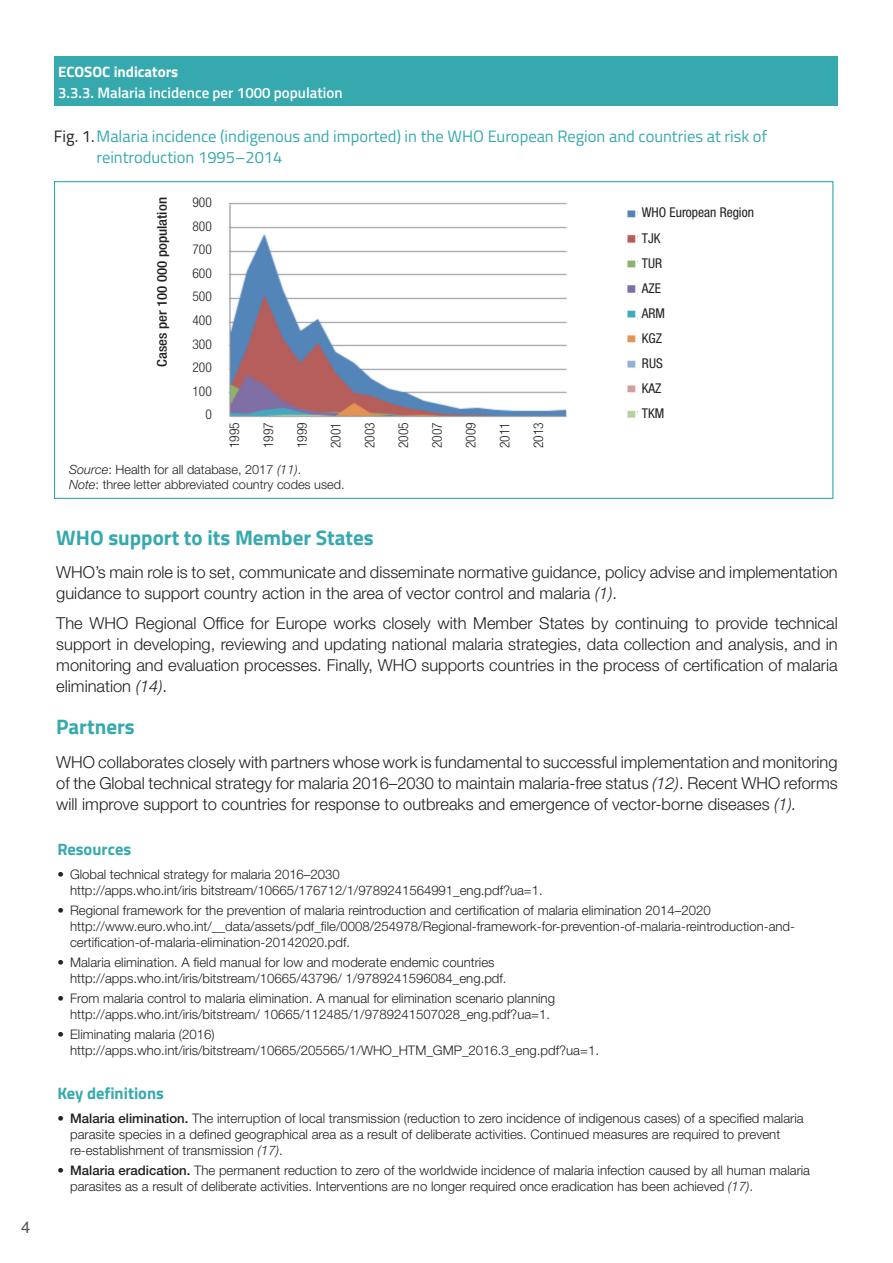
<style>
.page{position:relative;width:893px;height:1263px;background:#fff}
.page>*{position:absolute;margin:0;border:0;box-sizing:border-box;transform-origin:0 0}
.sottotitoli{font:700 21px "Titillium Web";color:#36a9af}
.TESTO_NORMALE{font:300 16.5px/21px "Helvetica Neue LT Std";color:#231f20;text-align:justify}
.TESTO_NORMALE-2{font:16.5px/21px "Titillium Web";color:#36a9af}
.sottotitoli_2{font:700 16.5px "Titillium Web";color:#36a9af}
.t1{font:16.5px "Helvetica";color:#57585a}
.TESTO_NORMALE-3{font:600 15px "Titillium Web";color:#fff}
.TESTO_NORMALE-4{font:700 15px "Titillium Web";color:#fff}
.TESTO_NORMALE-5{font:300 condensed 13.5px "Helvetica Neue LT Std";color:#231f20}
.TESTO_NORMALE-6{font:condensed 13.5px "Helvetica Neue LT Std";color:#231f20}
.TESTO_NORMALE-7{font:500 condensed 13.5px "Helvetica Neue LT Std";color:#231f20;scale:1.1 1}
.TESTO_NORMALE-8{font:300 13.2px/15.9px "Helvetica Neue LT Std";color:#231f20}
.TESTO_NORMALE-9{font:300 12.75px "Helvetica Neue LT Std";color:#231f20}
.s1{color:#231f20}
.s2{font-style:italic}
.s3{font-weight:500}
</style>
<div class="page">
<div style="left:54px;top:56px;width:784px;height:50px;background:#36a9af"></div>
<img style="left:228px;top:202px;width:340px;height:216px">
<img style="left:627px;top:210px;width:9px;height:208px">
<p class="t1" style="left:21px;top:1214px;width:11px">4</p>
<p class="TESTO_NORMALE-4" style="left:58px;top:61px;width:122px">ECOSOC indicators</p>
<p class="TESTO_NORMALE-3" style="left:58px;top:82px;width:286px">3.3.3. Malaria incidence per 1000 population</p>
<p class="TESTO_NORMALE-2" style="left:96px;top:125px;width:672px;text-indent:-43px"><span class="s1">Fig. 1.</span>Malaria incidence (indigenous and imported) in the WHO European Region and countries at risk of reintroduction 1995–2014</p>
<p class="TESTO_NORMALE-7" style="left:154px;top:367px;width:156px;rotate:-90deg">Cases per 100 000 population</p>
<p class="TESTO_NORMALE-5" style="left:192px;top:195px;width:21px">900</p>
<p class="TESTO_NORMALE-5" style="left:192px;top:218px;width:21px">800</p>
<p class="TESTO_NORMALE-5" style="left:192px;top:242px;width:21px">700</p>
<p class="TESTO_NORMALE-5" style="left:192px;top:265px;width:21px">600</p>
<p class="TESTO_NORMALE-5" style="left:192px;top:289px;width:21px">500</p>
<p class="TESTO_NORMALE-5" style="left:192px;top:312px;width:21px">400</p>
<p class="TESTO_NORMALE-5" style="left:192px;top:336px;width:21px">300</p>
<p class="TESTO_NORMALE-5" style="left:192px;top:360px;width:21px">200</p>
<p class="TESTO_NORMALE-5" style="left:192px;top:383px;width:21px">100</p>
<p class="TESTO_NORMALE-5" style="left:205px;top:407px;width:8px">0</p>
<p class="TESTO_NORMALE-5" style="left:227px;top:448px;width:27px;rotate:-90deg">1995</p>
<p class="TESTO_NORMALE-5" style="left:261px;top:448px;width:27px;rotate:-90deg">1997</p>
<p class="TESTO_NORMALE-5" style="left:294px;top:448px;width:27px;rotate:-90deg">1999</p>
<p class="TESTO_NORMALE-5" style="left:328px;top:448px;width:27px;rotate:-90deg">2001</p>
<p class="TESTO_NORMALE-5" style="left:362px;top:448px;width:27px;rotate:-90deg">2003</p>
<p class="TESTO_NORMALE-5" style="left:396px;top:448px;width:27px;rotate:-90deg">2005</p>
<p class="TESTO_NORMALE-5" style="left:429px;top:448px;width:27px;rotate:-90deg">2007</p>
<p class="TESTO_NORMALE-5" style="left:463px;top:448px;width:27px;rotate:-90deg">2009</p>
<p class="TESTO_NORMALE-5" style="left:497px;top:448px;width:27px;rotate:-90deg">2011</p>
<p class="TESTO_NORMALE-5" style="left:531px;top:448px;width:27px;rotate:-90deg">2013</p>
<p class="TESTO_NORMALE-9" style="left:69px;top:462px;width:234px"><span class="s2">Source</span>: Health for all database, 2017 <span class="s2">(11)</span>.</p>
<p class="TESTO_NORMALE-9" style="left:69px;top:477px;width:277px"><span class="s2">Note</span>: three letter abbreviated country codes used.</p>
<p class="TESTO_NORMALE-6" style="left:642px;top:205px;width:114px">WHO European Region</p>
<p class="TESTO_NORMALE-6" style="left:642px;top:230px;width:20px">TJK</p>
<p class="TESTO_NORMALE-6" style="left:642px;top:255px;width:22px">TUR</p>
<p class="TESTO_NORMALE-6" style="left:642px;top:280px;width:21px">AZE</p>
<p class="TESTO_NORMALE-6" style="left:642px;top:305px;width:25px">ARM</p>
<p class="TESTO_NORMALE-6" style="left:642px;top:330px;width:22px">KGZ</p>
<p class="TESTO_NORMALE-6" style="left:642px;top:355px;width:23px">RUS</p>
<p class="TESTO_NORMALE-6" style="left:642px;top:380px;width:21px">KAZ</p>
<p class="TESTO_NORMALE-6" style="left:642px;top:405px;width:24px">TKM</p>
<p class="sottotitoli" style="left:56px;top:521px;width:319px">WHO support to its Member States</p>
<p class="TESTO_NORMALE" style="left:56px;top:562px;width:783px">WHO’s main role is to set, communicate and disseminate normative guidance, policy advise and implementation guidance to support country action in the area of vector control and malaria <span class="s2">(1)</span>.</p>
<p class="TESTO_NORMALE" style="left:56px;top:612px;width:783px">The WHO Regional Office for Europe works closely with Member States by continuing to provide technical support in developing, reviewing and updating national malaria strategies, data collection and analysis, and in monitoring and evaluation processes. Finally, WHO supports countries in the process of certification of malaria elimination <span class="s2">(14)</span>.</p>
<p class="sottotitoli" style="left:56px;top:711px;width:80px">Partners</p>
<p class="TESTO_NORMALE" style="left:56px;top:751px;width:783px">WHO collaborates closely with partners whose work is fundamental to successful implementation and monitoring of the Global technical strategy for malaria 2016–2030 to maintain malaria-free status <span class="s2">(12)</span>. Recent WHO reforms will improve support to countries for response to outbreaks and emergence of vector-borne diseases <span class="s2">(1).</span></p>
<p class="sottotitoli_2" style="left:57px;top:837px;width:75px">Resources</p>
<p class="TESTO_NORMALE-8" style="left:57px;top:866px;width:284px">• Global technical strategy for malaria 2016–2030</p>
<p class="TESTO_NORMALE-8" style="left:70px;top:882px;width:474px">http://apps.who.int/iris bitstream/10665/176712/1/9789241564991_eng.pdf?ua=1.</p>
<p class="TESTO_NORMALE-8" style="left:57px;top:902px;width:655px">• Regional framework for the prevention of malaria reintroduction and certification of malaria elimination 2014–2020</p>
<p class="TESTO_NORMALE-8" style="left:70px;top:918px;width:726px">http://www.euro.who.int/__data/assets/pdf_file/0008/254978/Regional-framework-for-prevention-of-malaria-reintroduction-and&shy;certification-of-malaria-elimination-20142020.pdf.</p>
<p class="TESTO_NORMALE-8" style="left:57px;top:954px;width:439px">• Malaria elimination. A field manual for low and moderate endemic countries</p>
<p class="TESTO_NORMALE-8" style="left:70px;top:970px;width:438px">http://apps.who.int/iris/bitstream/10665/43796/ 1/9789241596084_eng.pdf.</p>
<p class="TESTO_NORMALE-8" style="left:57px;top:990px;width:499px">• From malaria control to malaria elimination. A manual for elimination scenario planning</p>
<p class="TESTO_NORMALE-8" style="left:70px;top:1006px;width:482px">http://apps.who.int/iris/bitstream/ 10665/112485/1/9789241507028_eng.pdf?ua=1.</p>
<p class="TESTO_NORMALE-8" style="left:57px;top:1026px;width:159px">• Eliminating malaria (2016)</p>
<p class="TESTO_NORMALE-8" style="left:70px;top:1042px;width:530px">http://apps.who.int/iris/bitstream/10665/205565/1/WHO_HTM_GMP_2016.3_eng.pdf?ua=1.</p>
<p class="sottotitoli_2" style="left:57px;top:1080px;width:108px">Key definitions</p>
<p class="TESTO_NORMALE-8" style="left:70px;top:1110px;width:735px;text-indent:-13px">• <span class="s3">Malaria elimination.</span> The interruption of local transmission (reduction to zero incidence of indigenous cases) of a specified malaria parasite species in a defined geographical area as a result of deliberate activities. Continued measures are required to prevent re-establishment of transmission <span class="s2">(17)</span>.</p>
<p class="TESTO_NORMALE-8" style="left:70px;top:1162px;width:741px;text-indent:-13px">• <span class="s3">Malaria eradication.</span> The permanent reduction to zero of the worldwide incidence of malaria infection caused by all human malaria parasites as a result of deliberate activities. Interventions are no longer required once eradication has been achieved <span class="s2">(17)</span>.</p>
</div>
